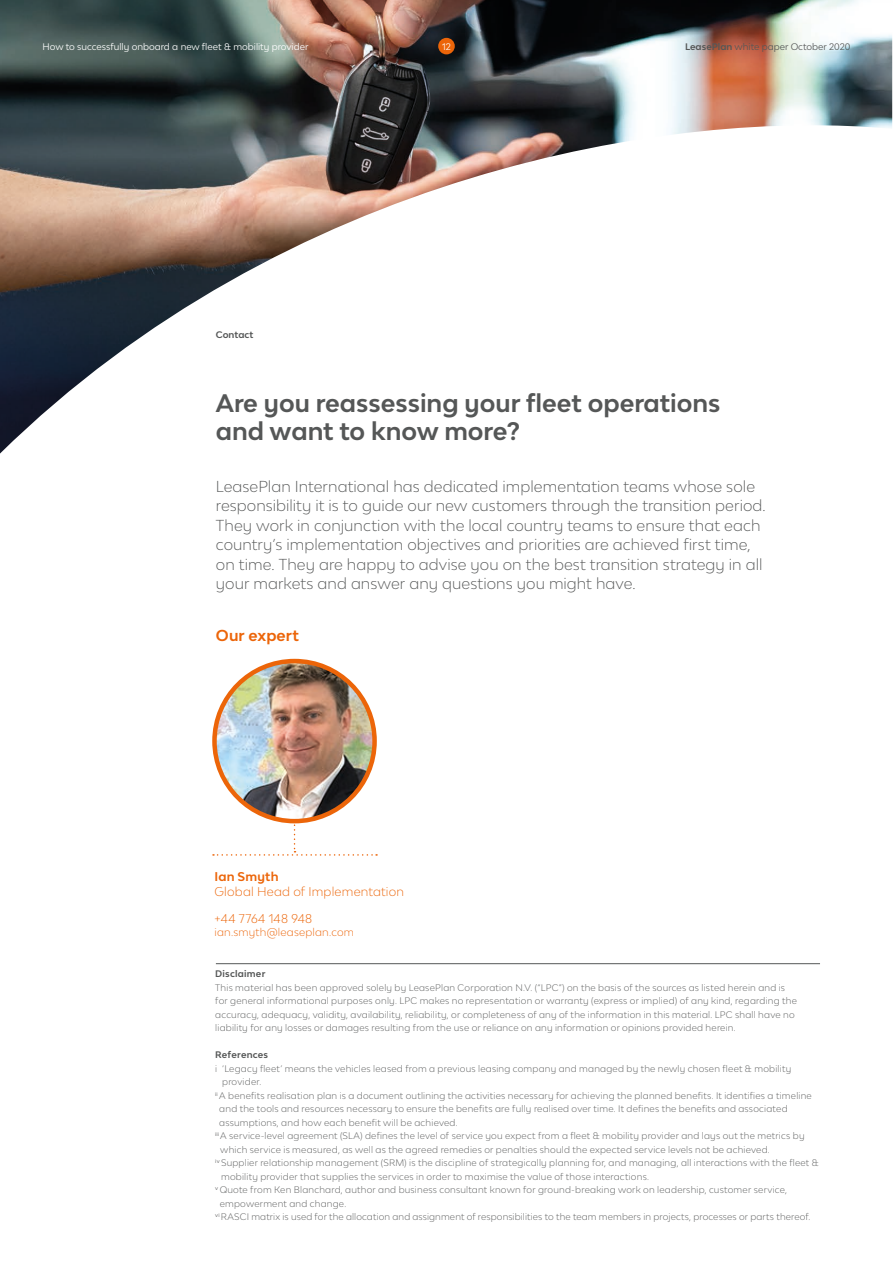
<style>
.page{position:relative;width:893px;height:1263px;background:#fff}
.page>*{position:absolute;margin:0;border:0;box-sizing:border-box;transform-origin:0 0}
.t1{font:700 24px/28.8px "Lease Plan";color:#555757}
.t2{font:300 15px/19.5px "Lease Plan";letter-spacing:.005em;color:#555757}
.t3{font:700 15px "Lease Plan";letter-spacing:.01em;color:#ec6509}
.t4{font:300 12px "Lease Plan";letter-spacing:.015em;color:#ec6509}
.t5{font:700 12px "Lease Plan";letter-spacing:.015em;color:#ec6509}
.t6{font:300 10.5px "Lease Plan";letter-spacing:.02em;color:#ec6509}
.t7{font:300 9px/13.5px "Lease Plan";letter-spacing:.025em;color:#555757}
.t8{font:9px "Lease Plan";color:#fff}
.t9{font:9px "Lease Plan";color:#555757}
.t10{font:700 9px "Lease Plan";letter-spacing:.02em;color:#555757}
.t11{font:700 9px "Lease Plan";color:#555757}
.s1{font-weight:700}
</style>
<div class="page">
<img style="left:0;top:0;width:892px;height:454px">
<div style="left:438px;top:38px;width:17px;height:16px;background:#ec6509;border-radius:50%"></div>
<hr style="left:216px;top:963px;width:604px;height:1px;background:#555757">
<img style="left:214px;top:661px;width:161px;height:160px;border-radius:80px">
<div style="left:212px;top:659px;width:165px;height:164px;border:4px solid #ec6509;border-radius:50%"></div>
<svg style="left:213px;top:806px;width:164px;height:50px"></svg>
<p class="t8" style="left:43px;top:40px;width:267px">How to successfully onboard a new fleet &amp; mobility provider</p>
<p class="t8" style="left:442px;top:40px;width:10px">12</p>
<p class="t9" style="left:685px;top:40px;width:167px"><span class="s1">LeasePlan</span> white paper October 2020</p>
<p class="t11" style="left:216px;top:329px;width:39px">Contact</p>
<h1 class="t1" style="left:216px;top:388px;width:506px">Are you reassessing your fleet operations and want to know more?</h1>
<p class="t2" style="left:216px;top:476px;width:551px">LeasePlan International has dedicated implementation teams whose sole responsibility it is to guide our new customers through the transition period.<br>They work in conjunction with the local country teams to ensure that each country’s implementation objectives and priorities are achieved first time, on time. They are happy to advise you on the best transition strategy in all your markets and answer any questions you might have.</p>
<h2 class="t3" style="left:216px;top:625px;width:85px">Our expert</h2>
<h3 class="t5" style="left:215px;top:869px;width:66px">Ian Smyth</h3>
<h3 class="t4" style="left:215px;top:883px;width:191px">Global Head of Implementation</h3>
<h3 class="t4" style="left:215px;top:911px;width:99px">+44 7764 148 948</h3>
<p class="t6" style="left:215px;top:925px;width:141px">ian.smyth@leaseplan.com</p>
<p class="t10" style="left:215px;top:968px;width:52px">Disclaimer</p>
<p class="t7" style="left:215px;top:981px;width:583px">This material has been approved solely by LeasePlan Corporation N.V. (“LPC”) on the basis of the sources as listed herein and is for general informational purposes only. LPC makes no representation or warranty (express or implied) of any kind, regarding the accuracy, adequacy, validity, availability, reliability, or completeness of any of the information in this material. LPC shall have no liability for any losses or damages resulting from the use or reliance on any information or opinions provided herein.</p>
<p class="t10" style="left:215px;top:1049px;width:54px">References</p>
<p class="t7" style="left:215px;top:1062px;width:577px">i ‘Legacy fleet’ means the vehicles leased from a previous leasing company and managed by the newly chosen fleet &amp; mobility</p>
<p class="t7" style="left:222px;top:1075px;width:41px">provider.</p>
<p class="t7" style="left:215px;top:1089px;width:598px"><sup>ii</sup> A benefits realisation plan is a document outlining the activities necessary for achieving the planned benefits. It identifies a timeline</p>
<p class="t7" style="left:219px;top:1102px;width:570px">and the tools and resources necessary to ensure the benefits are fully realised over time. It defines the benefits and associated</p>
<p class="t7" style="left:219px;top:1116px;width:240px">assumptions, and how each benefit will be achieved.</p>
<p class="t7" style="left:215px;top:1129px;width:591px"><sup>iii</sup> A service-level agreement (SLA) defines the level of service you expect from a fleet &amp; mobility provider and lays out the metrics by</p>
<p class="t7" style="left:220px;top:1143px;width:551px">which service is measured, as well as the agreed remedies or penalties should the expected service levels not be achieved.</p>
<p class="t7" style="left:215px;top:1156px;width:605px"><sup>iv</sup> Supplier relationship management (SRM) is the discipline of strategically planning for, and managing, all interactions with the fleet &amp;</p>
<p class="t7" style="left:221px;top:1170px;width:429px">mobility provider that supplies the services in order to maximise the value of those interactions.</p>
<p class="t7" style="left:215px;top:1183px;width:573px"><sup>v</sup> Quote from Ken Blanchard, author and business consultant known for ground-breaking work on leadership, customer service,</p>
<p class="t7" style="left:220px;top:1197px;width:128px">empowerment and change.</p>
<p class="t7" style="left:215px;top:1210px;width:596px"><sup>vi</sup> RASCI matrix is used for the allocation and assignment of responsibilities to the team members in projects, processes or parts thereof.</p>
</div>
